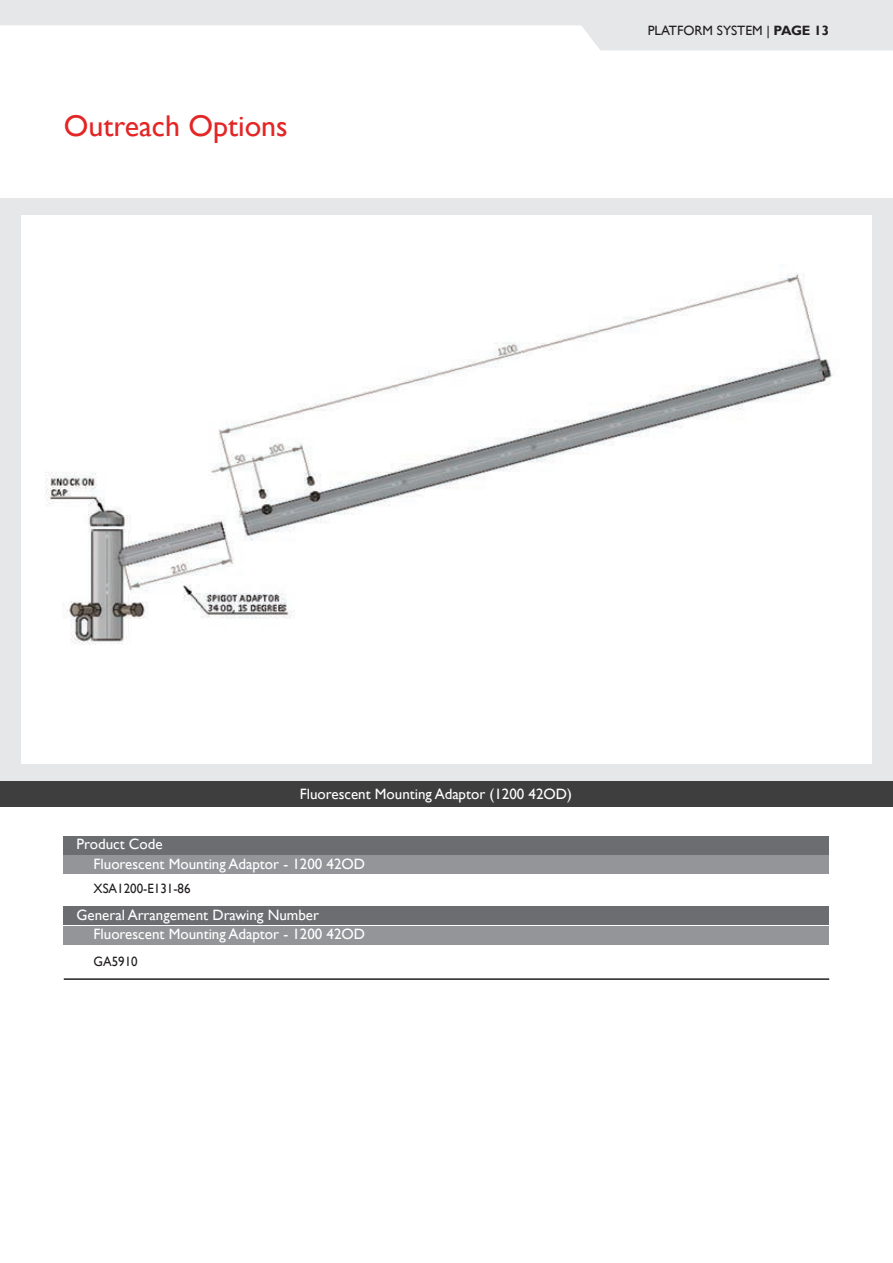
<style>
.page{position:relative;width:893px;height:1263px;background:#fff}
.page>*{position:absolute;margin:0;border:0;box-sizing:border-box;transform-origin:0 0}
.t1{font:30px "Gill Sans";color:#e32525}
.t2{font:15px/19.5px "Gill Sans";color:#fff}
.t3{font:13.5px "Gill Sans";color:#231f20;scale:.96 1}
.t4{font:13.5px "Gill Sans";color:#231f20}
.s1{font-weight:700}
</style>
<div class="page">
<div style="left:64px;top:836px;width:765px;height:18px;background:#6c6d70"></div>
<div style="left:64px;top:856px;width:765px;height:18px;background:#939598"></div>
<hr style="left:64px;top:978px;width:765px;height:2px;background:#231f20">
<div style="left:64px;top:906px;width:765px;height:18px;background:#6c6d70"></div>
<div style="left:64px;top:926px;width:765px;height:18px;background:#939598"></div>
<div style="left:0;top:199px;width:893px;height:582px;background:#e6e7e9"></div>
<div style="left:21px;top:215px;width:851px;height:549px;background:#fff"></div>
<img style="left:45px;top:273px;width:788px;height:372px">
<div style="left:0;top:781px;width:893px;height:26px;background:#3e3e3f"></div>
<svg style="left:0;top:0;width:893px;height:50px"></svg>
<h1 class="t1" style="left:64px;top:108px;width:225px">Outreach Options</h1>
<p class="t4" style="left:648px;top:22px;width:183px">PLATFORM SYSTEM | <span class="s1">PAGE 13</span></p>
<p class="t2" style="left:300px;top:784px;width:274px">Fluorescent Mounting Adaptor (1200 42OD)</p>
<p class="t2" style="left:94px;top:834px;width:273px;text-indent:-17px">Product Code<br>Fluorescent Mounting Adaptor - 1200 42OD</p>
<p class="t2" style="left:77px;top:905px;width:244px">General Arrangement Drawing Number</p>
<p class="t3" style="left:94px;top:880px;width:102px">XSA1200-E131-86</p>
<p class="t2" style="left:94px;top:924px;width:273px">Fluorescent Mounting Adaptor - 1200 42OD</p>
<p class="t3" style="left:94px;top:953px;width:47px">GA5910</p>
</div>
